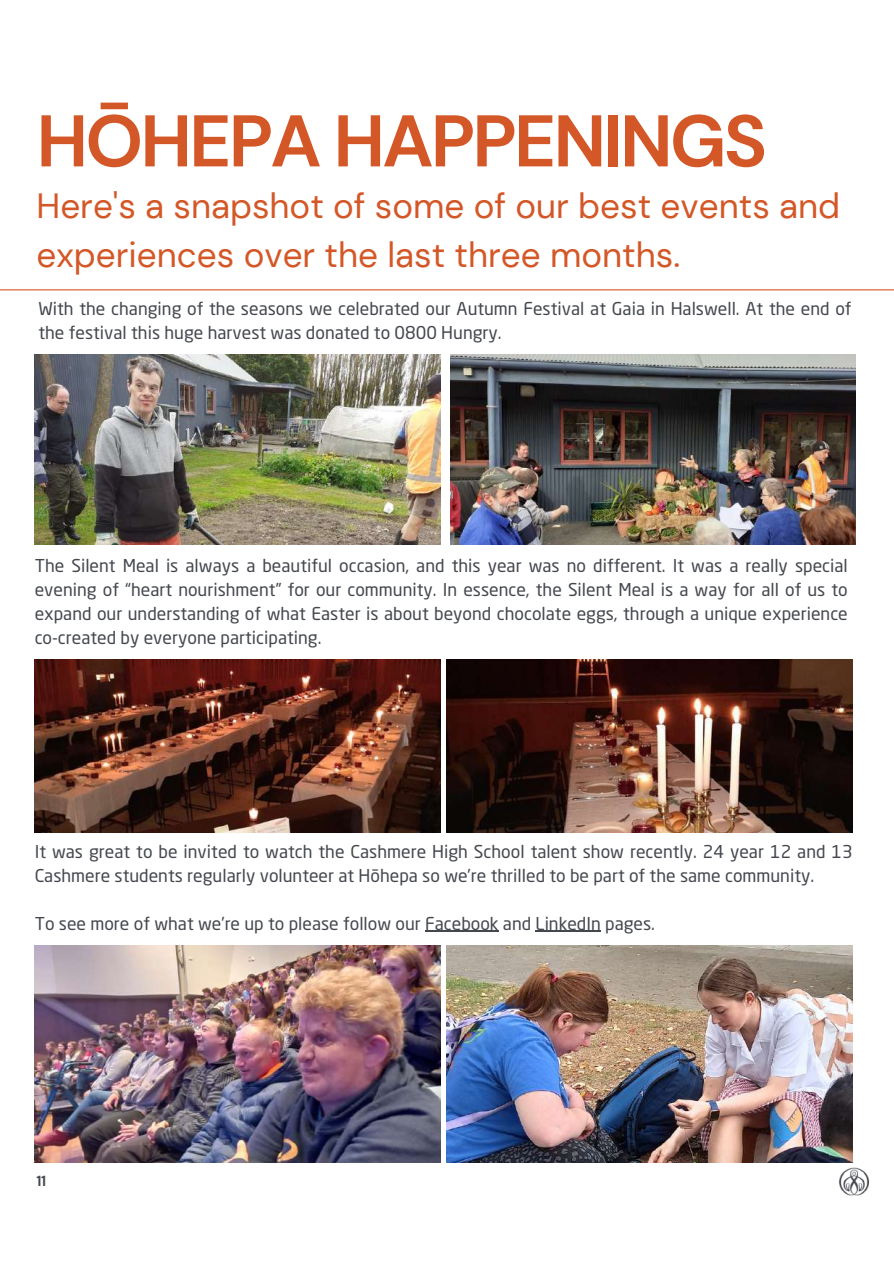
<style>
.page{position:relative;width:894px;height:1264px;background:#fff}
.page>*{position:absolute;margin:0;border:0;box-sizing:border-box;transform-origin:0 0}
.t1{font:700 72.9px "DM Sans";letter-spacing:-.035em;color:#d45727}
.t2{font:34.95px/48.2px "DM Sans";color:#d45727}
.t3{font:17.55px/24px "Neo Sans W1 G";color:#44484e}
.t4{font:700 14.55px "DM Sans";color:#44484e}
</style>
<div class="page">
<hr style="left:0;top:289px;width:893px;height:1px;background:#d45727">
<img style="left:450px;top:355px;width:405px;height:189px">
<img style="left:35px;top:355px;width:405px;height:189px">
<img style="left:35px;top:659px;width:405px;height:174px">
<img style="left:446px;top:659px;width:405px;height:174px">
<img style="left:814px;top:1153px;width:56px;height:43px">
<hr style="left:425px;top:930px;width:73px;height:2px;background:#44484e">
<hr style="left:535px;top:930px;width:65px;height:2px;background:#44484e">
<img style="left:35px;top:945px;width:405px;height:217px">
<img style="left:446px;top:945px;width:405px;height:217px">
<h1 class="t1" style="left:37px;top:94px;width:732px">HŌHEPA HAPPENINGS</h1>
<h2 class="t2" style="left:37px;top:182px;width:804px">Here's a snapshot of some of our best events and experiences over the last three months.</h2>
<p class="t3" style="left:38px;top:298px;width:814px">With the changing of the seasons we celebrated our Autumn Festival at Gaia in Halswell. At the end of the festival this huge harvest was donated to 0800 Hungry.</p>
<p class="t3" style="left:35px;top:555px;width:814px;text-align:justify">The Silent Meal is always a beautiful occasion, and this year was no different. It was a really special evening of “heart nourishment” for our community. In essence, the Silent Meal is a way for all of us to expand our understanding of what Easter is about beyond chocolate eggs, through a unique experience co-created by everyone participating.</p>
<p class="t3" style="left:35px;top:841px;width:819px">It was great to be invited to watch the Cashmere High School talent show recently. 24 year 12 and 13<br>Cashmere students regularly volunteer at Hōhepa so we’re thrilled to be part of the same community.</p>
<p class="t3" style="left:35px;top:913px;width:621px">To see more of what we’re up to please follow our Facebook and LinkedIn pages.</p>
<p class="t4" style="left:37px;top:1171px;width:11px">11</p>
</div>
